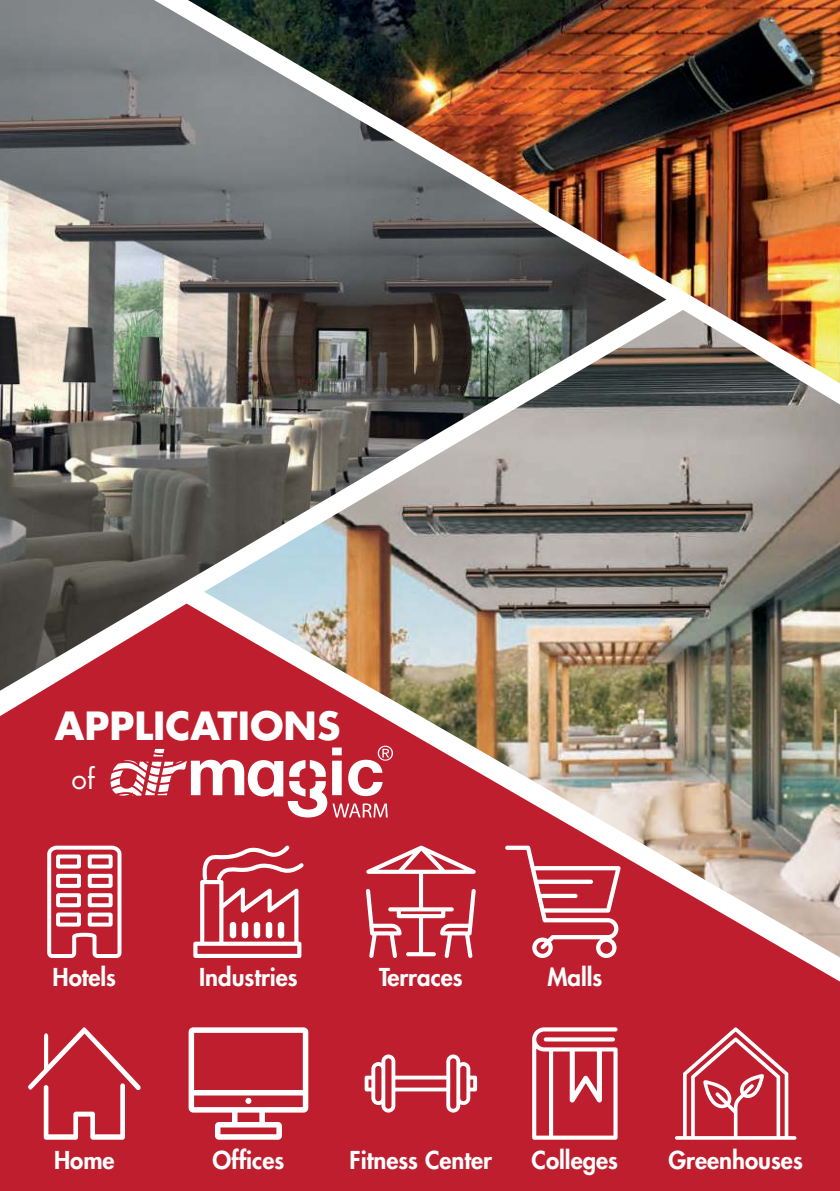
<style>
.page{position:relative;width:840px;height:1191px;background:#fff}
.page>*{position:absolute;margin:0;border:0;box-sizing:border-box;transform-origin:0 0}
.t1{font:700 37.8px "Futura Std";color:#fff}
.t2{font:27.6px "Futura Std";color:#fff}
.t3{font:800 24px "Futura Std";color:#fff}
</style>
<div class="page">
<div style="left:0;top:690px;width:839px;height:501px;background:#be1e2d"></div>
<img style="left:204px;top:383px;width:635px;height:574px">
<img style="left:0;top:0;width:666px;height:690px">
<img style="left:188px;top:0;width:651px;height:383px">
<svg style="left:193px;top:845px;width:110px;height:113px"></svg>
<svg style="left:47px;top:845px;width:74px;height:113px"></svg>
<svg style="left:532px;top:1027px;width:85px;height:112px"></svg>
<svg style="left:543px;top:1037px;width:71px;height:4px"></svg>
<svg style="left:366px;top:845px;width:109px;height:113px"></svg>
<svg style="left:188px;top:1027px;width:120px;height:112px"></svg>
<svg style="left:28px;top:1027px;width:112px;height:112px;background:#c8414d"></svg>
<svg style="left:364px;top:1054px;width:113px;height:58px"></svg>
<svg style="left:674px;top:1027px;width:122px;height:112px"></svg>
<svg style="left:505px;top:845px;width:115px;height:113px"></svg>
<svg style="left:110px;top:745px;width:283px;height:72px"></svg>
<h1 class="t1" style="left:55px;top:708px;width:287px">APPLICATIONS</h1>
<p class="t2" style="left:71px;top:765px;width:25px">of</p>
<p class="t3" style="left:53px;top:965px;width:65px">Hotels</p>
<p class="t3" style="left:199px;top:965px;width:100px">Industries</p>
<p class="t3" style="left:379px;top:965px;width:85px">Terraces</p>
<p class="t3" style="left:547px;top:965px;width:56px">Malls</p>
<p class="t3" style="left:54px;top:1148px;width:62px">Home</p>
<p class="t3" style="left:212px;top:1148px;width:73px">Offices</p>
<p class="t3" style="left:349px;top:1148px;width:144px">Fitness Center</p>
<p class="t3" style="left:531px;top:1148px;width:88px">Colleges</p>
<p class="t3" style="left:668px;top:1148px;width:136px">Greenhouses</p>
</div>
